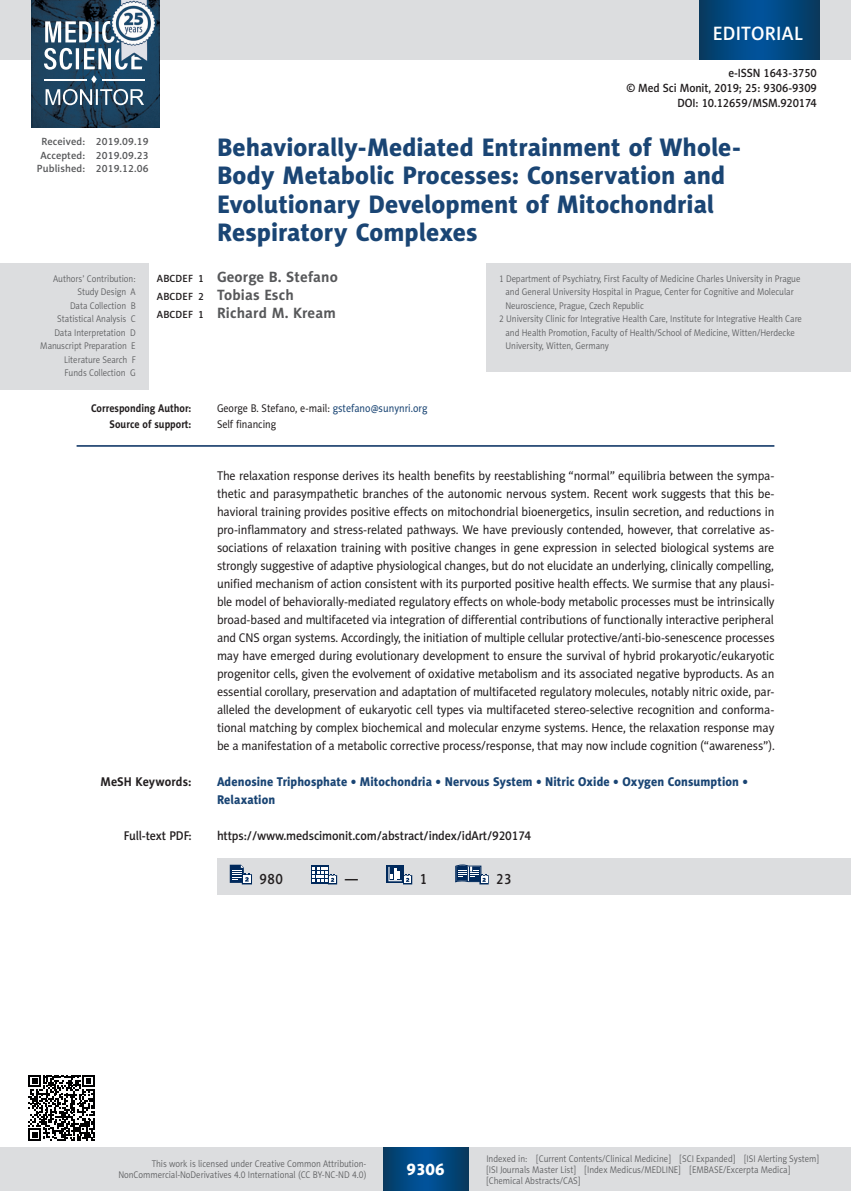
<style>
.page{position:relative;width:851px;height:1191px;background:#fff}
.page>*{position:absolute;margin:0;border:0;box-sizing:border-box;transform-origin:0 0}
.MSM_Tytul{font:25.5px/28.5px "Naomi Sans EFN Heavy";color:#1a4574}
.t1{font:19.5px "Naomi Sans EFN Medium";letter-spacing:.01em;color:#fff}
.t2{font:16.5px "Naomi Sans EFN Heavy";color:#fff}
.MSM_Autorzy{font:700 15px "Naomi Sans EFN";letter-spacing:.01em;color:#57585a}
.MSM_dane{font:15px "Naomi Sans EFN Medium";color:#231f20;scale:.9 1}
.MSM_Summary_body{font:12.75px/18px "Naomi Sans EFN";letter-spacing:-.01em;color:#231f20;text-align:justify;scale:.95 1}
.MSM_keywords{font:12.75px/18px "Naomi Sans EFN Heavy";letter-spacing:.005em;color:#1a4574;scale:.95 1}
.MSM_full_text_pdf{font:12.75px "Naomi Sans EFN Medium";letter-spacing:-.01em;color:#231f20;scale:.95 1}
.MSM_keywords-2{font:700 12.75px "Naomi Sans EFN";letter-spacing:.005em;color:#231f20;scale:.95 1}
.MSM_full_text_pdf-2{font:12px "Naomi Sans EFN Medium";letter-spacing:-.01em;color:#231f20;scale:.95 1}
.MSM_Adres{font:11.25px "Naomi Sans EFN";color:#231f20;scale:.9 1}
.MSM_Adres-2{font:700 11.25px "Naomi Sans EFN";color:#231f20;scale:.9 1}
.MSM_Support{font:700 11.25px "Naomi Sans EFN";color:#231f20;scale:.9 1}
.MSM_Support-2{font:11.25px "Naomi Sans EFN";color:#231f20;scale:.9 1}
.t3{font:10.5px "Naomi Sans EFN Medium";letter-spacing:.01em;color:#57585a}
.MSM_Afiliacja{font:9.75px/13.5px "Naomi Sans EFN Light";color:#57585a;scale:.9 1}
.MSM_pagina_sygnatura{font:9.75px/11.2px "Naomi Sans EFN Light";color:#57585a;text-align:right;scale:.9 1}
.s1{font-family:"Naomi Sans EFN Medium";font-weight:400;font-size:10.5px;color:#231f20}
.s2{color:#1a4574}
</style>
<div class="page">
<div style="left:217px;top:858px;width:633px;height:36px;background:#dcdddf"></div>
<svg style="left:230px;top:864px;width:22px;height:20px"></svg>
<svg style="left:311px;top:865px;width:17px;height:18px"></svg>
<svg style="left:313px;top:866px;width:24px;height:18px"></svg>
<div style="left:386px;top:865px;width:18px;height:18px;background:#00295c"></div>
<svg style="left:388px;top:867px;width:24px;height:17px"></svg>
<svg style="left:455px;top:864px;width:33px;height:20px"></svg>
<hr style="left:77px;top:445px;width:697px;height:2px;background:#00295c">
<div style="left:0;top:264px;width:148px;height:126px;background:#dcdddf"></div>
<div style="left:486px;top:264px;width:364px;height:108px;background:#dcdddf"></div>
<svg style="left:28px;top:1075px;width:67px;height:66px"></svg>
<hr style="left:850px;top:0;width:1px;height:60px;background:#dcdddf">
<div style="left:0;top:1148px;width:850px;height:43px;background:#dcdddf"></div>
<svg style="left:383px;top:1147px;width:85px;height:43px;background:#02477e"></svg>
<div style="left:0;top:0;width:850px;height:60px;background:#dcdddf"></div>
<img style="left:32px;top:0;width:127px;height:128px">
<img style="left:44px;top:21px;width:100px;height:49px">
<img style="left:45px;top:79px;width:41px;height:1px">
<img style="left:103px;top:79px;width:41px;height:1px">
<svg style="left:91px;top:75px;width:6px;height:8px"></svg>
<img style="left:46px;top:89px;width:98px;height:16px">
<svg style="left:699px;top:0;width:120px;height:60px;background:#02477e"></svg>
<h2 class="t1" style="left:712px;top:22px;width:91px">EDITORIAL</h2>
<p class="MSM_full_text_pdf-2" style="left:728px;top:66px;width:95px">e-ISSN 1643-3750</p>
<p class="MSM_full_text_pdf-2" style="left:626px;top:81px;width:202px">© Med Sci Monit, 2019; 25: 9306-9309</p>
<p class="MSM_full_text_pdf-2" style="left:677px;top:96px;width:148px">DOI: 10.12659/MSM.920174</p>
<p class="t3" style="left:41px;top:136px;width:109px">Received: 2019.09.19</p>
<p class="t3" style="left:40px;top:149px;width:110px">Accepted: 2019.09.23</p>
<p class="t3" style="left:37px;top:163px;width:113px">Published: 2019.12.06</p>
<p class="MSM_Afiliacja" style="left:53px;top:272px;width:93px">Authors’ Contribution:</p>
<p class="MSM_Afiliacja" style="left:77px;top:285px;width:66px">Study Design A</p>
<p class="MSM_Afiliacja" style="left:70px;top:299px;width:74px">Data Collection B</p>
<p class="MSM_Afiliacja" style="left:57px;top:312px;width:89px">Statistical Analysis C</p>
<p class="MSM_Afiliacja" style="left:54px;top:326px;width:92px">Data Interpretation D</p>
<p class="MSM_Afiliacja" style="left:40px;top:339px;width:107px">Manuscript Preparation E</p>
<p class="MSM_Afiliacja" style="left:64px;top:353px;width:81px">Literature Search F</p>
<p class="MSM_Afiliacja" style="left:65px;top:366px;width:80px">Funds Collection G</p>
<p class="MSM_Tytul" style="left:217px;top:132px;width:525px">Behaviorally-Mediated Entrainment of Whole-Body Metabolic Processes: Conservation and Evolutionary Development of Mitochondrial Respiratory Complexes</p>
<p class="MSM_Autorzy" style="left:157px;top:268px;width:182px"><span class="s1">ABCDEF 1</span> George B. Stefano</p>
<p class="MSM_Autorzy" style="left:157px;top:286px;width:138px"><span class="s1">ABCDEF 2</span> Tobias Esch</p>
<p class="MSM_Autorzy" style="left:157px;top:304px;width:180px"><span class="s1">ABCDEF 1</span> Richard M. Kream</p>
<p class="MSM_Afiliacja" style="left:505px;top:272px;width:329px;text-indent:-6px">1 Department of Psychiatry, First Faculty of Medicine Charles University in Prague and General University Hospital in Prague, Center for Cognitive and Molecular<br>Neuroscience, Prague, Czech Republic</p>
<p class="MSM_Afiliacja" style="left:505px;top:312px;width:331px;text-indent:-6px">2 University Clinic for Integrative Health Care, Institute for Integrative Health Care and Health Promotion, Faculty of Health/School of Medicine, Witten/Herdecke<br>University, Witten, Germany</p>
<p class="MSM_Adres-2" style="left:91px;top:402px;width:113px">Corresponding Author:</p>
<p class="MSM_Adres" style="left:217px;top:402px;width:235px">George B. Stefano, e-mail: <span class="s2">gstefano@sunynri.org</span></p>
<p class="MSM_Support" style="left:110px;top:418px;width:92px">Source of support:</p>
<p class="MSM_Support-2" style="left:217px;top:418px;width:67px">Self financing</p>
<p class="MSM_Summary_body" style="left:217px;top:467px;width:588px">The relaxation response derives its health benefits by reestablishing “normal” equilibria between the sympa&shy;thetic and parasympathetic branches of the autonomic nervous system. Recent work suggests that this be&shy;havioral training provides positive effects on mitochondrial bioenergetics, insulin secretion, and reductions in pro-inflammatory and stress-related pathways. We have previously contended, however, that correlative as&shy;sociations of relaxation training with positive changes in gene expression in selected biological systems are strongly suggestive of adaptive physiological changes, but do not elucidate an underlying, clinically compelling, unified mechanism of action consistent with its purported positive health effects. We surmise that any plausi&shy;ble model of behaviorally-mediated regulatory effects on whole-body metabolic processes must be intrinsically broad-based and multifaceted via integration of differential contributions of functionally interactive peripheral and CNS organ systems. Accordingly, the initiation of multiple cellular protective/anti-bio-senescence processes may have emerged during evolutionary development to ensure the survival of hybrid prokaryotic/eukaryotic progenitor cells, given the evolvement of oxidative metabolism and its associated negative byproducts. As an essential corollary, preservation and adaptation of multifaceted regulatory molecules, notably nitric oxide, par&shy;alleled the development of eukaryotic cell types via multifaceted stereo-selective recognition and conforma&shy;tional matching by complex biochemical and molecular enzyme systems. Hence, the relaxation response may be a manifestation of a metabolic corrective process/response, that may now include cognition (“awareness”).</p>
<p class="MSM_keywords-2" style="left:100px;top:774px;width:97px">MeSH Keywords:</p>
<p class="MSM_keywords" style="left:217px;top:772px;width:560px">Adenosine Triphosphate • Mitochondria • Nervous System • Nitric Oxide • Oxygen Consumption •<br>Relaxation</p>
<p class="MSM_full_text_pdf" style="left:124px;top:828px;width:73px">Full-text PDF:</p>
<p class="MSM_full_text_pdf" style="left:217px;top:828px;width:332px">https://www.medscimonit.com/abstract/index/idArt/920174</p>
<p class="MSM_dane" style="left:259px;top:870px;width:27px">980</p>
<p class="MSM_dane" style="left:344px;top:870px;width:16px">—</p>
<p class="MSM_dane" style="left:420px;top:870px;width:10px">1</p>
<p class="MSM_dane" style="left:496px;top:870px;width:19px">23</p>
<p class="MSM_pagina_sygnatura" style="left:118px;top:1158px;width:277px">This work is licensed under Creative Common Attribution-<br>NonCommercial-NoDerivatives 4.0 International (CC BY-NC-ND 4.0)</p>
<p class="t2" style="left:406px;top:1159px;width:40px">9306</p>
<p class="MSM_Afiliacja" style="left:486px;top:1152px;width:371px;line-height:11.2px">Indexed in: [Current Contents/Clinical Medicine] [SCI Expanded] [ISI Alerting System] [ISI Journals Master List] [Index Medicus/MEDLINE] [EMBASE/Excerpta Medica] [Chemical Abstracts/CAS]</p>
</div>
